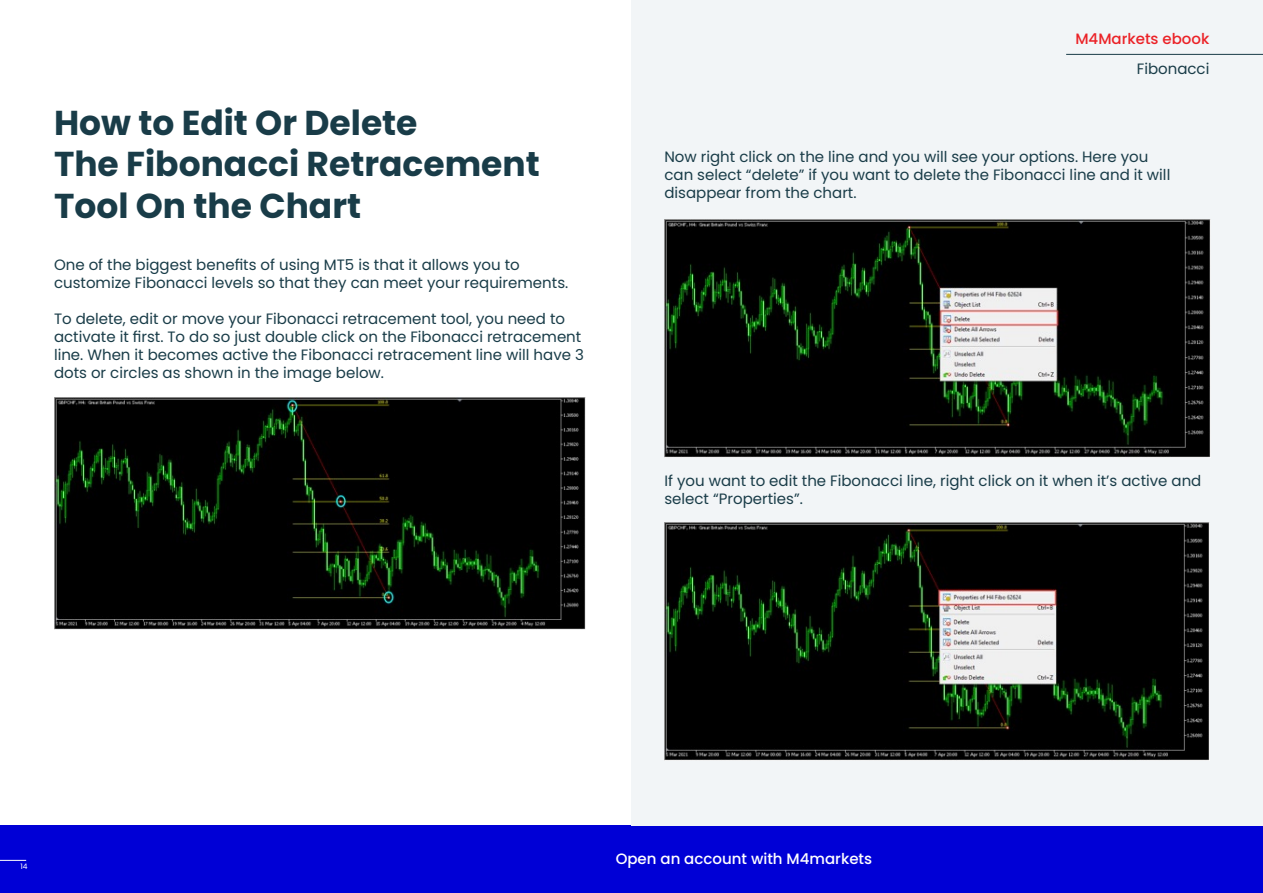
<style>
.page{position:relative;width:1263px;height:893px;background:#fff}
.page>*{position:absolute;margin:0;border:0;box-sizing:border-box;transform-origin:0 0}
.t1{font:700 34.5px/41.4px "Poppins";color:#193c48}
.t2{font:15px/18px "Poppins";color:#193c48}
.t3{font:500 15px "Poppins";color:#fff}
.t4{font:500 15px "Poppins";color:#eb2227}
.t5{font:7.5px "Poppins";color:#fff}
</style>
<div class="page">
<div style="left:0;top:825px;width:1263px;height:68px;background:#0000d6"></div>
<svg style="left:0;top:860px;width:26px;height:1px"></svg>
<div style="left:631px;top:0;width:632px;height:825px;background:#f2f5f7"></div>
<img style="left:54px;top:398px;width:531px;height:231px">
<img style="left:664px;top:219px;width:546px;height:239px">
<img style="left:664px;top:522px;width:546px;height:238px">
<hr style="left:1066px;top:54px;width:197px;height:1px;background:#193c48">
<p class="t4" style="left:1075px;top:30px;width:136px">M4Markets ebook</p>
<h1 class="t1" style="left:54px;top:102px;width:487px">How to Edit Or Delete<br>The Fibonacci Retracement<br>Tool On the Chart</h1>
<p class="t2" style="left:54px;top:256px;width:516px">One of the biggest benefits of using MT5 is that it allows you to customize Fibonacci levels so that they can meet your requirements.</p>
<p class="t2" style="left:54px;top:310px;width:531px">To delete, edit or move your Fibonacci retracement tool, you need to activate it first. To do so just double click on the Fibonacci retracement line. When it becomes active the Fibonacci retracement line will have 3 dots or circles as shown in the image below.</p>
<p class="t2" style="left:1137px;top:60px;width:74px">Fibonacci</p>
<p class="t2" style="left:664px;top:148px;width:507px">Now right click on the line and you will see your options. Here you can select “delete” if you want to delete the Fibonacci line and it will disappear from the chart.</p>
<p class="t2" style="left:664px;top:472px;width:538px">If you want to edit the Fibonacci line, right click on it when it’s active and select “Properties”.</p>
<p class="t5" style="left:21px;top:862px;width:9px">14</p>
<p class="t3" style="left:616px;top:850px;width:258px">Open an account with M4markets</p>
</div>
